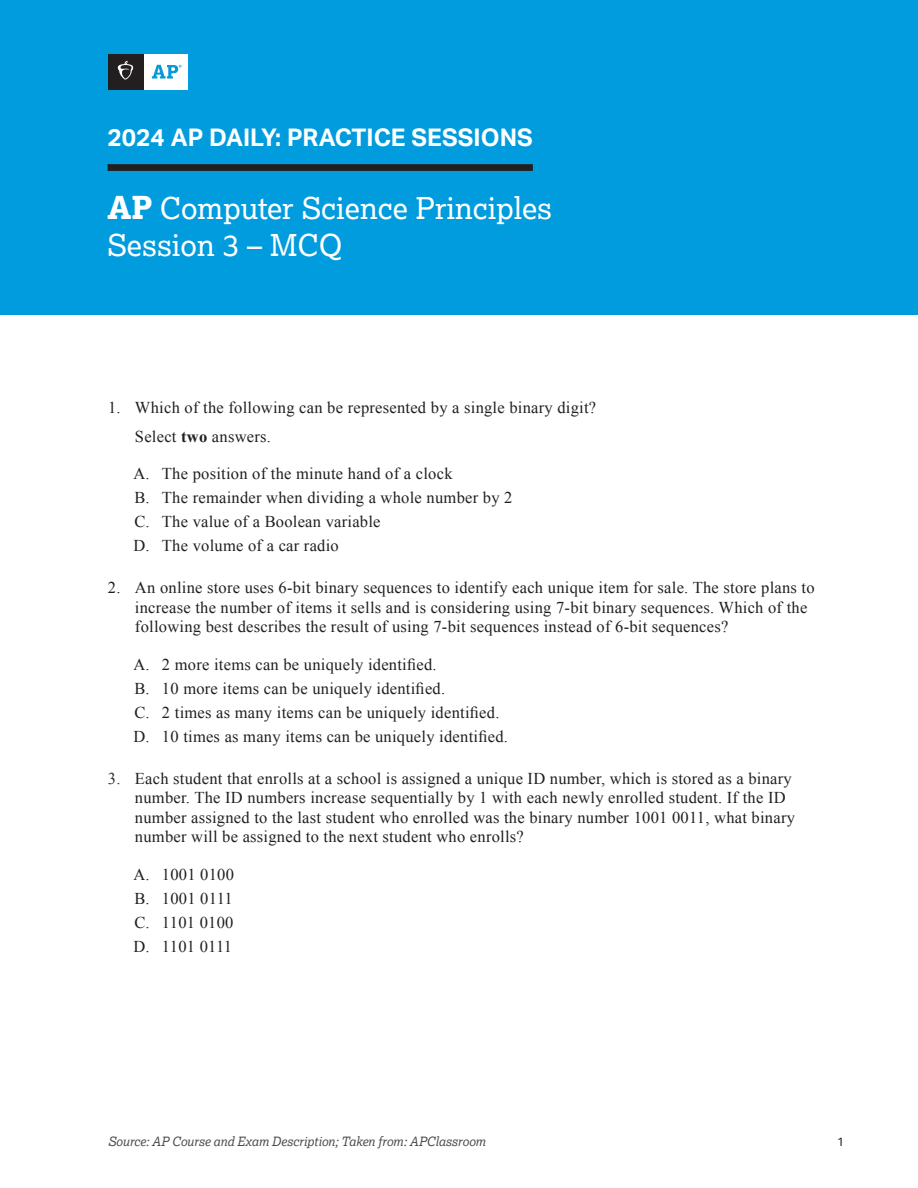
<style>
.page{position:relative;width:918px;height:1188px;background:#fff}
.page>*{position:absolute;margin:0;border:0;box-sizing:border-box;transform-origin:0 0}
.t1{font:30px/36.8px "Lexia";color:#fff}
.t2{font:700 24.3px "Aktiv Grotesk";color:#fff}
.t3{font:16.5px/19.5px "Times New Roman";letter-spacing:.015em;color:#231f20}
.t4{font:16.5px "Times New Roman";letter-spacing:-.005em;color:#231f20}
.t5{font:italic 12.75px "Lexia";letter-spacing:-.005em;color:#4b4c4d}
.t6{font:12px "Aktiv Grotesk";color:#231f20}
.s1{font-weight:800;font-size:31.5px}
.s2{font-weight:700}
.s3{color:#333}
</style>
<div class="page">
<div style="left:0;top:0;width:918px;height:315px;background:#019cde"></div>
<div style="left:108px;top:164px;width:425px;height:7px;background:#231f20"></div>
<div style="left:143px;top:54px;width:45px;height:36px;background:#fff"></div>
<svg style="left:152px;top:65px;width:30px;height:14px"></svg>
<div style="left:108px;top:54px;width:35px;height:36px;background:#231f20"></div>
<svg style="left:118px;top:61px;width:15px;height:19px"></svg>
<h1 class="t2" style="left:108px;top:124px;width:427px">2024 AP DAILY: PRACTICE SESSIONS</h1>
<h1 class="t1" style="left:108px;top:189px;width:446px"><span class="s1">AP</span> Computer Science Principles<br>Session 3 – MCQ</h1>
<p class="t3" style="left:108px;top:398px;width:490px">1. Which of the following can be represented by a single binary digit?</p>
<p class="t3" style="left:135px;top:426px;width:137px">Select <span class="s2">two</span> answers.</p>
<p class="t3" style="left:133px;top:464px;width:321px">A. The position of the minute hand of a clock</p>
<p class="t3" style="left:134px;top:488px;width:380px">B. The remainder when dividing a whole number by 2</p>
<p class="t3" style="left:134px;top:512px;width:248px">C. The value of a Boolean variable</p>
<p class="t3" style="left:133px;top:536px;width:207px">D. The volume of a car radio</p>
<p class="t3" style="left:135px;top:578px;width:681px;text-indent:-27px">2. An online store uses 6-bit binary sequences to identify each unique item for sale. The store plans to increase the number of items it sells and is considering using 7-bit binary sequences. Which of the following best describes the result of using 7-bit sequences instead of 6-bit sequences?</p>
<p class="t3" style="left:133px;top:654px;width:305px">A. 2 more items can be uniquely identified.</p>
<p class="t3" style="left:134px;top:678px;width:312px">B. 10 more items can be uniquely identified.</p>
<p class="t3" style="left:134px;top:702px;width:367px">C. 2 times as many items can be uniquely identified.</p>
<p class="t3" style="left:133px;top:726px;width:376px">D. 10 times as many items can be uniquely identified.</p>
<p class="t3" style="left:135px;top:768px;width:662px;text-indent:-27px"><span class="s3">3.</span> Each student that enrolls at a school is assigned a unique ID number, which is stored as a binary number. The ID numbers increase sequentially by 1 with each newly enrolled student. If the ID number assigned to the last student who enrolled was the binary number 1001 0011, what binary number will be assigned to the next student who enrolls?</p>
<p class="t3" style="left:133px;top:864px;width:102px">A. 1001 0100</p>
<p class="t3" style="left:134px;top:888px;width:100px">B. 1001 0111</p>
<p class="t3" style="left:134px;top:912px;width:101px">C. 1101 0100</p>
<p class="t4" style="left:133px;top:935px;width:100px">D. 1101 0111</p>
<p class="t5" style="left:108px;top:1134px;width:379px">Source: AP Course and Exam Description; Taken from: APClassroom</p>
<p class="t6" style="left:837px;top:1135px;width:9px">1</p>
</div>
